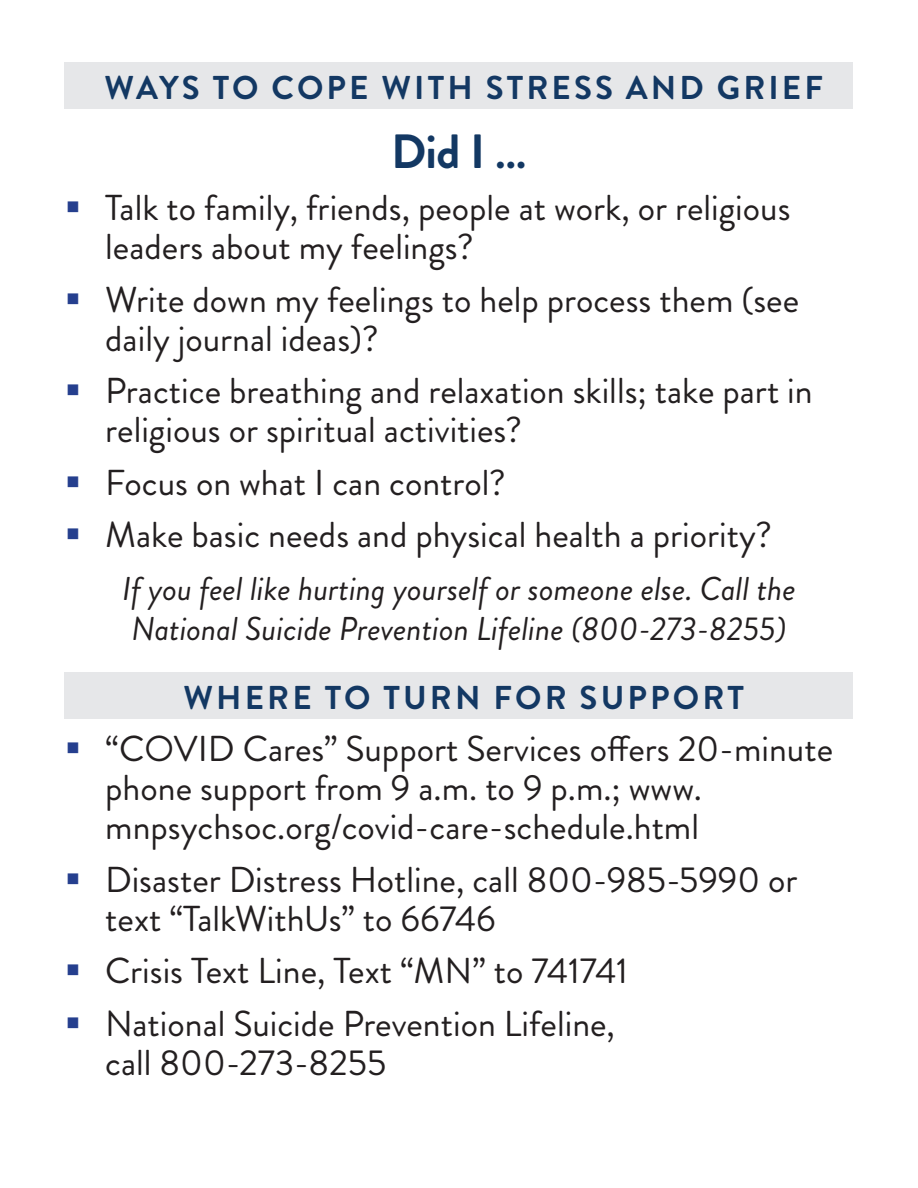
<style>
.page{position:relative;width:918px;height:1188px;background:#fff}
.page>*{position:absolute;margin:0;border:0;box-sizing:border-box;transform-origin:0 0}
.Heading3{font:700 48px "Brandon Grotesque";color:#133863}
.t1{font:36px/39px "Brandon Grotesque";color:#231f20}
.t2{font:italic 33px/39.6px "Brandon Grotesque";color:#231f20}
.Heading2{font:700 33px "Brandon Grotesque";letter-spacing:.095em;color:#133863}
</style>
<div class="page">
<div style="left:65px;top:62px;width:788px;height:47px;background:#e6e7e9"></div>
<div style="left:65px;top:672px;width:788px;height:47px;background:#e6e7e9"></div>
<h2 class="Heading2" style="left:104px;top:64px;width:720px">WAYS TO COPE WITH STRESS AND GRIEF</h2>
<h3 class="Heading3" style="left:391px;top:118px;width:137px">Did I …</h3>
<p class="t1" style="left:105px;top:189px;width:687px">Talk to family, friends, people at work, or religious leaders about my feelings?</p>
<p class="t1" style="left:105px;top:280px;width:695px">Write down my feelings to help process them (see daily journal ideas)?</p>
<p class="t1" style="left:105px;top:372px;width:709px">Practice breathing and relaxation skills; take part in religious or spiritual activities?</p>
<p class="t1" style="left:105px;top:463px;width:402px">Focus on what I can control?</p>
<p class="t1" style="left:105px;top:516px;width:668px">Make basic needs and physical health a priority?</p>
<p class="t2" style="left:122px;top:570px;width:675px">If you feel like hurting yourself or someone else. Call the<br>National Suicide Prevention Lifeline (800-273-8255)</p>
<h2 class="Heading2" style="left:184px;top:674px;width:562px">WHERE TO TURN FOR SUPPORT</h2>
<p class="t1" style="left:105px;top:730px;width:729px">“COVID Cares” Support Services offers 20-minute phone support from 9 a.m. to 9 p.m.; www. mnpsychsoc.org/covid-care-schedule.html</p>
<p class="t1" style="left:105px;top:861px;width:694px">Disaster Distress Hotline, call 800-985-5990 or text “TalkWithUs” to 66746</p>
<p class="t1" style="left:105px;top:952px;width:524px">Crisis Text Line, Text “MN” to 741741</p>
<p class="t1" style="left:105px;top:1005px;width:511px">National Suicide Prevention Lifeline, call 800-273-8255</p>
</div>
